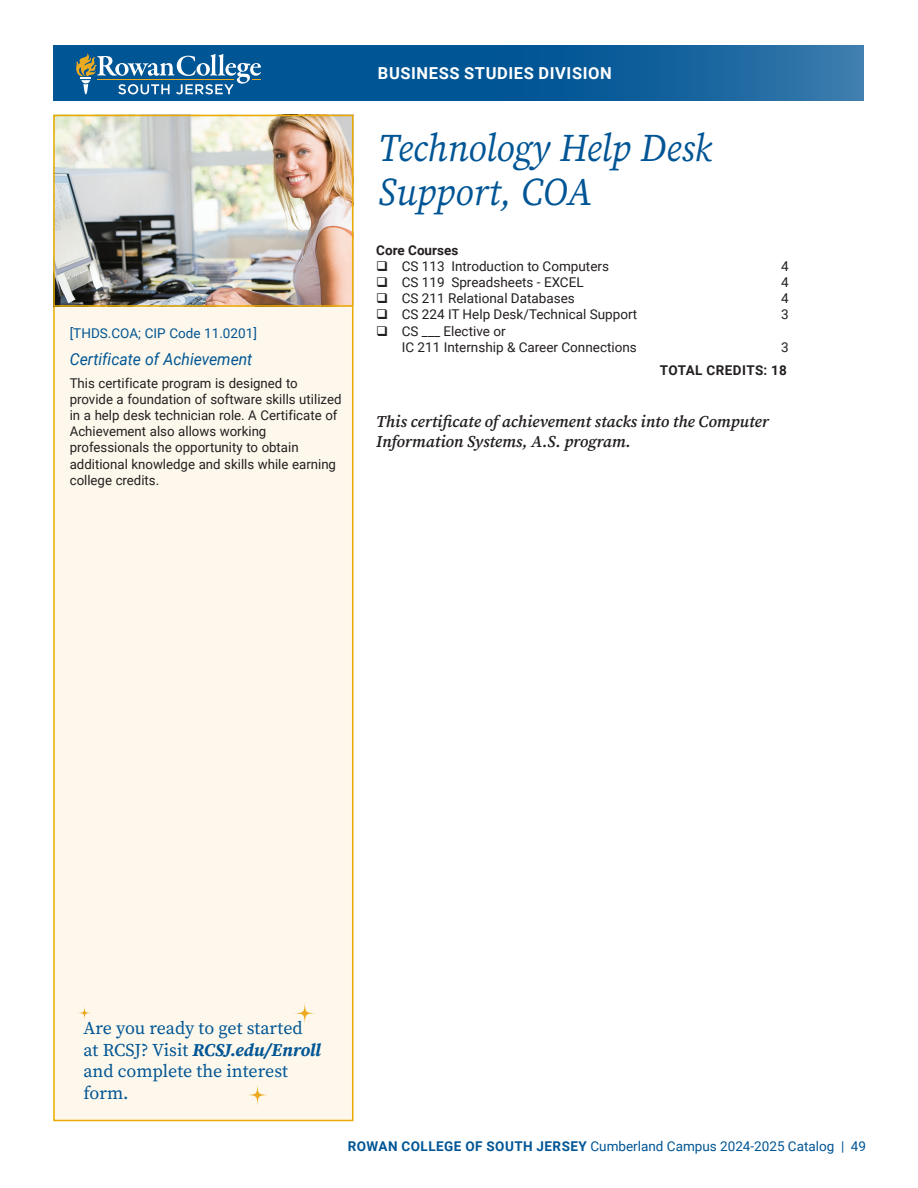
<style>
.page{position:relative;width:918px;height:1188px;background:#fff}
.page>*{position:absolute;margin:0;border:0;box-sizing:border-box;transform-origin:0 0}
.L3__ProgramHeadline{font:italic 39px/43.5px "Source Serif Pro";color:#005595;scale:.95 1}
.t1{font:18px/21.6px "Source Serif Pro";color:#005595}
._3b_Course_names{font:italic 600 16.5px/19.8px "Source Serif Pro";color:#231f20}
._4b__Degree_Subhead{font:italic 16.5px "Roboto";color:#005595;scale:.95 1}
.t2{font:700 16.5px "Roboto";letter-spacing:.035em;color:#fff}
.Catalog_text_8_5{font:13.5px/16.2px "Roboto";color:#231f20}
._3b_Course_names-2{font:13.5px/16.2px "Roboto";color:#231f20}
._4c__Side_Text_Title{font:13.5px "Roboto";color:#005595}
.Total_Credits{font:700 13.5px "Roboto";letter-spacing:.035em;color:#231f20}
.Total_Credits-2{font:700 13.5px "Roboto";color:#231f20}
.s1{font-weight:700;font-style:italic}
.s2{font-weight:700}
</style>
<div class="page">
<svg style="left:54px;top:45px;width:810px;height:56px;background:#0d5d9a"></svg>
<svg style="left:76px;top:53px;width:185px;height:41px;background:#417ca5"></svg>
<div style="left:53px;top:115px;width:300px;height:1006px;background:#fdf8eb;border:2px solid #eaaa00"></div>
<svg style="left:246px;top:1084px;width:23px;height:22px"></svg>
<svg style="left:294px;top:1002px;width:22px;height:22px"></svg>
<svg style="left:77px;top:1006px;width:15px;height:14px"></svg>
<img style="left:56px;top:118px;width:294px;height:186px">
<div style="left:53px;top:115px;width:300px;height:192px;border:2px solid #eaaa00"></div>
<p class="_4c__Side_Text_Title" style="left:70px;top:324px;width:189px">[THDS.COA; CIP Code 11.0201]</p>
<p class="_4b__Degree_Subhead" style="left:70px;top:347px;width:194px">Certificate of Achievement</p>
<p class="Catalog_text_8_5" style="left:70px;top:374px;width:273px">This certificate program is designed to provide a foundation of software skills utilized in a help desk technician role. A Certificate of Achievement also allows working professionals the opportunity to obtain additional knowledge and skills while earning college credits.</p>
<p class="t2" style="left:378px;top:62px;width:235px">BUSINESS STUDIES DIVISION</p>
<p class="L3__ProgramHeadline" style="left:378px;top:126px;width:352px">Technology Help Desk<br>Support, COA</p>
<p class="Total_Credits-2" style="left:376px;top:240px;width:84px">Core Courses</p>
<p class="_3b_Course_names-2" style="left:376px;top:257px;width:234px">❑ CS 113 Introduction to Computers</p>
<p class="_3b_Course_names-2" style="left:781px;top:257px;width:9px">4</p>
<p class="_3b_Course_names-2" style="left:376px;top:274px;width:209px">❑ CS 119 Spreadsheets - EXCEL</p>
<p class="_3b_Course_names-2" style="left:781px;top:274px;width:9px">4</p>
<p class="_3b_Course_names-2" style="left:376px;top:290px;width:200px">❑ CS 211 Relational Databases</p>
<p class="_3b_Course_names-2" style="left:781px;top:290px;width:9px">4</p>
<p class="_3b_Course_names-2" style="left:376px;top:306px;width:263px">❑ CS 224 IT Help Desk/Technical Support</p>
<p class="_3b_Course_names-2" style="left:781px;top:306px;width:9px">3</p>
<p class="_3b_Course_names-2" style="left:402px;top:322px;width:237px;text-indent:-26px">❑ CS ___ Elective or<br>IC 211 Internship &amp; Career Connections</p>
<p class="_3b_Course_names-2" style="left:781px;top:338px;width:9px">3</p>
<p class="Total_Credits" style="left:660px;top:361px;width:129px">TOTAL CREDITS: 18</p>
<p class="_3b_Course_names" style="left:376px;top:411px;width:394px">This certificate of achievement stacks into the Computer<br>Information Systems, A.S. program.</p>
<h2 class="t1" style="left:84px;top:1017px;width:239px">Are you ready to get started at RCSJ? Visit <span class="s1">RCSJ.edu/Enroll </span>and complete the interest form.</h2>
<p class="_4c__Side_Text_Title" style="left:348px;top:1137px;width:520px"><span class="s2">ROWAN COLLEGE OF SOUTH JERSEY</span> Cumberland Campus 2024-2025 Catalog | 49</p>
</div>
